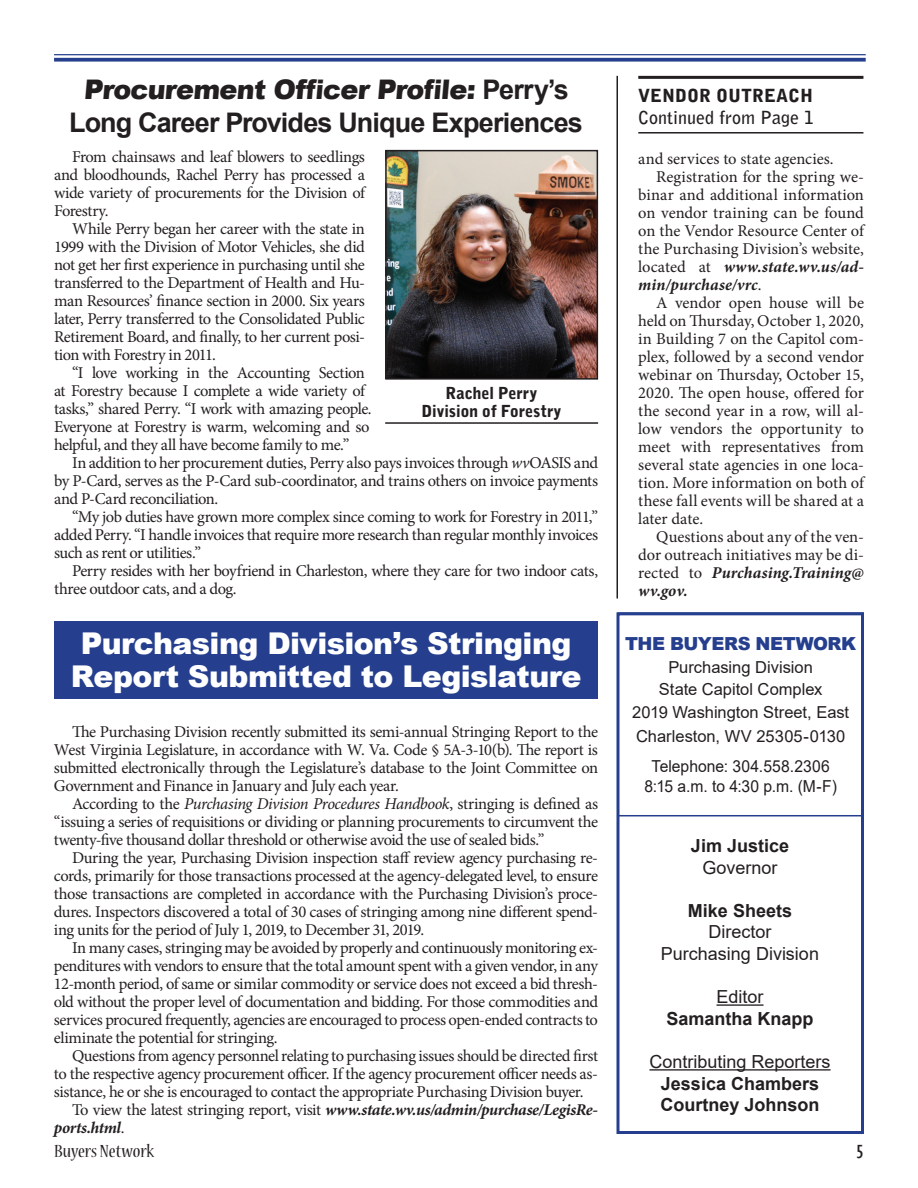
<style>
.page{position:relative;width:918px;height:1188px;background:#fff}
.page>*{position:absolute;margin:0;border:0;box-sizing:border-box;transform-origin:0 0}
.t1{font:900 30px/33px "Arial";letter-spacing:-.02em;color:#fff;text-align:center}
.t2{font:700 27px/33px "Arial";letter-spacing:-.03em;color:#231f20;text-align:center}
.t3{font:condensed 19.5px "Nueva Std";color:#231f20;scale:1.08 1}
.t4{font:condensed 19.5px "Gill Sans";color:#231f20;scale:1.08 1}
.t5{font:700 18px/21.6px "Arial";color:#231f20}
.t6{font:18px/21.6px "Arial";color:#231f20;text-align:center}
.t7{font:700 18px "Bell Gothic Std";color:#231f20}
.t8{font:900 18px "Arial";letter-spacing:-.025em;color:#253f8e}
.t9{font:900 18px "Bell Gothic Std";color:#231f20}
.t10{font:16.5px/18px "Minion Pro";letter-spacing:-.015em;color:#231f20;text-align:justify}
.t11{font:16.5px/18px "Minion Pro";letter-spacing:-.035em;color:#231f20}
.t12{font:16.5px "Minion Pro";letter-spacing:.005em;color:#231f20}
.t13{font:16.5px/22.5px "Arial";color:#231f20;text-align:center}
.t14{font:italic 700 16.5px "Minion Pro";letter-spacing:-.025em;color:#231f20}
.t15{font:italic 700 16.5px "Minion Pro";letter-spacing:-.005em;color:#231f20}
.t16{font:900 16.5px/18px "Bell Gothic Std";letter-spacing:-.01em;color:#231f20;text-align:center}
.t17{font:16.5px "Arial";color:#231f20;scale:.95 1}
.s1{font-weight:900}
.s2{font-style:italic}
.s3{font-weight:400;font-style:normal}
</style>
<div class="page">
<hr style="left:54px;top:54px;width:812px;height:1px;background:#253f8e">
<svg style="left:54px;top:58px;width:812px;height:4px;background:#3c5399"></svg>
<div style="left:616px;top:612px;width:248px;height:522px;border:3px solid #253f8e"></div>
<div style="left:617px;top:612px;width:247px;height:204px;border:2px solid #253f8e"></div>
<hr style="left:717px;top:1004px;width:47px;height:2px;background:#231f20">
<hr style="left:649px;top:1069px;width:182px;height:2px;background:#231f20">
<img style="left:388px;top:153px;width:207px;height:224px">
<div style="left:385px;top:150px;width:213px;height:230px;border:2px solid #231f20"></div>
<hr style="left:385px;top:422px;width:213px;height:2px;background:#231f20">
<hr style="left:638px;top:76px;width:225px;height:3px;background:#231f20">
<hr style="left:638px;top:132px;width:225px;height:2px;background:#231f20">
<hr style="left:616px;top:76px;width:2px;height:522px;background:#231f20">
<div style="left:54px;top:621px;width:544px;height:78px;background:#253f8e"></div>
<h2 class="t2" style="left:69px;top:73px;width:515px"><span class="s1">Procurement Officer Profile:</span> Perry’s<br>Long Career Provides Unique Experiences</h2>
<p class="t10" style="left:54px;top:148px;width:312px;text-indent:18px">From chainsaws and leaf blowers to seedlings and bloodhounds, Rachel Perry has processed a wide variety of procurements for the Division of Forestry.</p>
<p class="t10" style="left:54px;top:220px;width:312px;text-indent:18px">While Perry began her career with the state in 1999 with the Division of Motor Vehicles, she did not get her first experience in purchasing until she transferred to the Department of Health and Hu&shy;man Resources’ finance section in 2000. Six years later, Perry transferred to the Consolidated Public Retirement Board, and finally, to her current posi&shy;tion with Forestry in 2011.</p>
<p class="t10" style="left:54px;top:364px;width:319px;text-align:left;text-indent:18px">“I love working in the Accounting Section at Forestry because I complete a wide variety of tasks,” shared Perry. “I work with amazing people.<br>Everyone at Forestry is warm, welcoming and so helpful, and they all have become family to me.”</p>
<p class="t10" style="left:54px;top:454px;width:546px;text-indent:18px">In addition to her procurement duties, Perry also pays invoices through <span class="s2">wv</span>OASIS and by P-Card, serves as the P-Card sub-coordinator, and trains others on invoice payments and P-Card reconciliation.</p>
<p class="t10" style="left:54px;top:508px;width:546px;text-indent:18px">“My job duties have grown more complex since coming to work for Forestry in 2011,” added Perry. “I handle invoices that require more research than regular monthly invoices such as rent or utilities.”</p>
<p class="t11" style="left:54px;top:562px;width:546px;text-indent:18px">Perry resides with her boyfriend in Charleston, where they care for two indoor cats, three outdoor cats, and a dog.</p>
<p class="t16" style="left:421px;top:384px;width:142px">Rachel Perry<br>Division of Forestry</p>
<h1 class="t1" style="left:71px;top:626px;width:512px">Purchasing Division’s Stringing<br>Report Submitted to Legislature</h1>
<p class="t10" style="left:54px;top:722px;width:546px;text-indent:18px">The Purchasing Division recently submitted its semi-annual Stringing Report to the West Virginia Legislature, in accordance with W. Va. Code § 5A-3-10(b). The report is submitted electronically through the Legislature’s database to the Joint Committee on Government and Finance in January and July each year.</p>
<p class="t10" style="left:54px;top:794px;width:546px;text-indent:18px">According to the <span class="s2">Purchasing Division Procedures Handbook</span>, stringing is defined as “issuing a series of requisitions or dividing or planning procurements to circumvent the twenty-five thousand dollar threshold or otherwise avoid the use of sealed bids.”</p>
<p class="t10" style="left:54px;top:848px;width:546px;text-indent:18px">During the year, Purchasing Division inspection staff review agency purchasing re&shy;cords, primarily for those transactions processed at the agency-delegated level, to ensure those transactions are completed in accordance with the Purchasing Division’s proce&shy;dures. Inspectors discovered a total of 30 cases of stringing among nine different spend&shy;ing units for the period of July 1, 2019, to December 31, 2019.</p>
<p class="t10" style="left:54px;top:938px;width:546px;text-indent:18px">In many cases, stringing may be avoided by properly and continuously monitoring ex&shy;penditures with vendors to ensure that the total amount spent with a given vendor, in any 12-month period, of same or similar commodity or service does not exceed a bid thresh&shy;old without the proper level of documentation and bidding. For those commodities and services procured frequently, agencies are encouraged to process open-ended contracts to eliminate the potential for stringing.</p>
<p class="t10" style="left:72px;top:1046px;width:528px">Questions from agency personnel relating to purchasing issues should be directed first</p>
<p class="t11" style="left:54px;top:1064px;width:546px">to the respective agency procurement officer. If the agency procurement officer needs as-</p>
<p class="t11" style="left:54px;top:1082px;width:531px">sistance, he or she is encouraged to contact the appropriate Purchasing Division buyer.</p>
<p class="t14" style="left:72px;top:1098px;width:528px"><span class="s3">To view the latest stringing report, visit</span> www.state.wv.us/admin/purchase/LegisRe-</p>
<p class="t14" style="left:54px;top:1116px;width:72px">ports.html<span class="s3">.</span></p>
<p class="t9" style="left:638px;top:85px;width:176px">VENDOR OUTREACH</p>
<p class="t7" style="left:638px;top:106px;width:177px">Continued from Page 1</p>
<p class="t12" style="left:638px;top:148px;width:197px">and services to state agencies.</p>
<p class="t10" style="left:656px;top:168px;width:209px">Registration for the spring we-</p>
<p class="t10" style="left:638px;top:186px;width:227px">binar and additional information</p>
<p class="t10" style="left:638px;top:204px;width:227px">on vendor training can be found</p>
<p class="t10" style="left:638px;top:222px;width:227px">on the Vendor Resource Center of</p>
<p class="t10" style="left:638px;top:240px;width:227px">the Purchasing Division’s website,</p>
<p class="t15" style="left:638px;top:255px;width:227px"><span class="s3">located at</span> www.state.wv.us/ad-</p>
<p class="t15" style="left:638px;top:273px;width:125px">min/purchase/vrc<span class="s3">.</span></p>
<p class="t10" style="left:656px;top:294px;width:209px">A vendor open house will be</p>
<p class="t10" style="left:638px;top:312px;width:227px">held on Thursday, October 1, 2020,</p>
<p class="t10" style="left:638px;top:330px;width:227px">in Building 7 on the Capitol com-</p>
<p class="t10" style="left:638px;top:348px;width:227px">plex, followed by a second vendor</p>
<p class="t10" style="left:638px;top:366px;width:227px">webinar on Thursday, October 15,</p>
<p class="t10" style="left:638px;top:384px;width:227px">2020. The open house, offered for</p>
<p class="t12" style="left:638px;top:400px;width:227px">the second year in a row, will al-</p>
<p class="t10" style="left:638px;top:420px;width:227px">low vendors the opportunity to</p>
<p class="t10" style="left:638px;top:438px;width:227px">meet with representatives from</p>
<p class="t12" style="left:638px;top:454px;width:227px">several state agencies in one loca-</p>
<p class="t10" style="left:638px;top:474px;width:227px">tion. More information on both of</p>
<p class="t12" style="left:638px;top:490px;width:227px">these fall events will be shared at a</p>
<p class="t10" style="left:638px;top:510px;width:66px">later date.</p>
<p class="t10" style="left:656px;top:528px;width:209px">Questions about any of the ven-</p>
<p class="t10" style="left:638px;top:546px;width:227px">dor outreach initiatives may be di-</p>
<p class="t15" style="left:638px;top:561px;width:227px"><span class="s3">rected to</span> Purchasing.Training@</p>
<p class="t15" style="left:638px;top:579px;width:51px">wv.gov.</p>
<p class="t8" style="left:625px;top:631px;width:233px">THE BUYERS NETWORK</p>
<p class="t13" style="left:632px;top:656px;width:218px">Purchasing Division<br>State Capitol Complex<br>2019 Washington Street, East</p>
<p class="t13" style="left:636px;top:721px;width:211px;line-height:30.3px">Charleston, WV 25305-0130<br>Telephone: 304.558.2306</p>
<p class="t17" style="left:645px;top:774px;width:204px">8:15 a.m. to 4:30 p.m. (M-F)</p>
<p class="t5" style="left:691px;top:835px;width:100px">Jim Justice</p>
<p class="t6" style="left:702px;top:856px;width:77px">Governor</p>
<p class="t5" style="left:688px;top:900px;width:106px">Mike Sheets</p>
<p class="t6" style="left:661px;top:921px;width:160px">Director<br>Purchasing Division</p>
<p class="t6" style="left:716px;top:986px;width:49px">Editor</p>
<p class="t5" style="left:666px;top:1008px;width:149px">Samantha Knapp</p>
<p class="t6" style="left:649px;top:1051px;width:183px">Contributing Reporters</p>
<p class="t5" style="left:661px;top:1073px;width:161px">Jessica Chambers<br>Courtney Johnson</p>
<p class="t3" style="left:54px;top:1143px;width:94px">Buyers Network</p>
<p class="t4" style="left:856px;top:1140px;width:9px">5</p>
</div>
